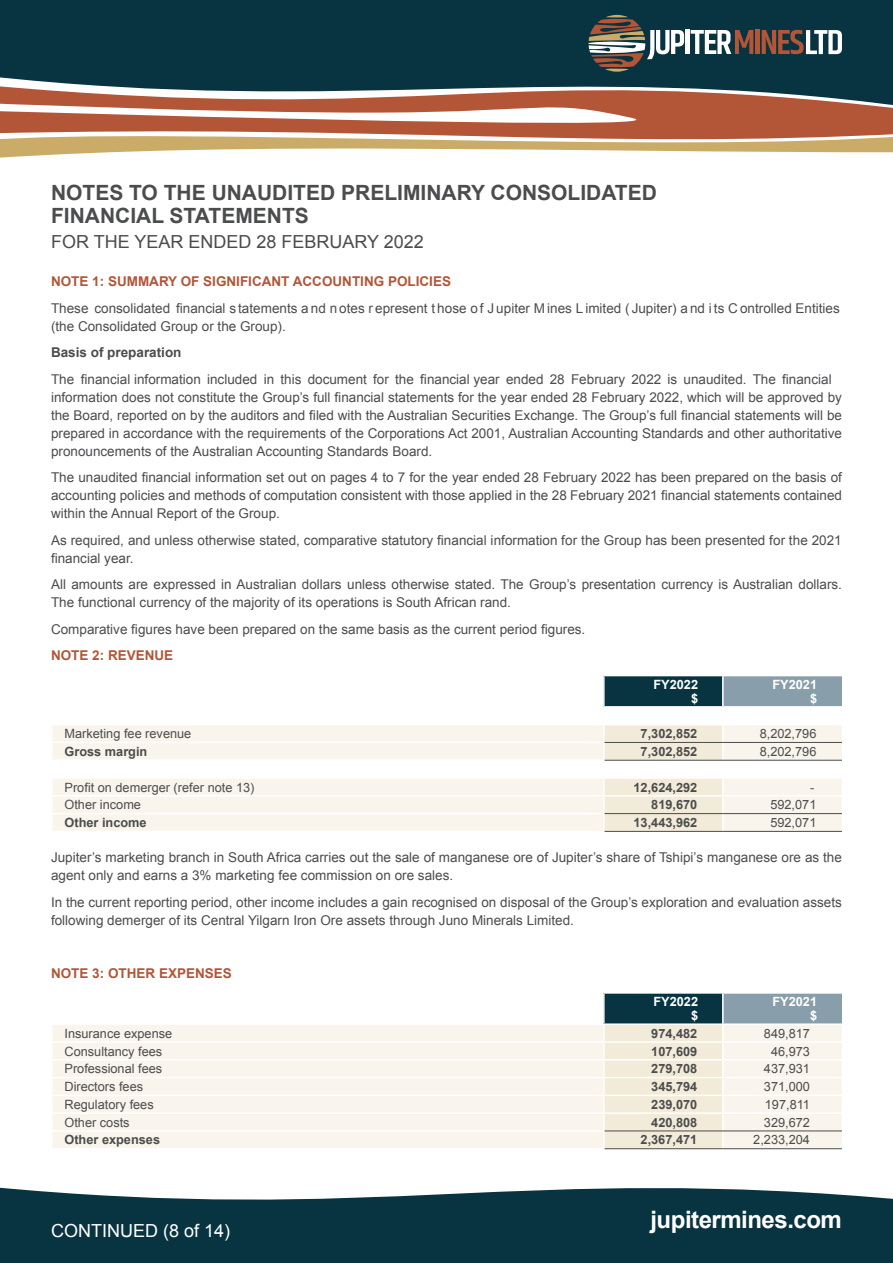
<style>
.page{position:relative;width:893px;height:1263px;background:#fff}
.page>*{position:absolute;margin:0;border:0;box-sizing:border-box;transform-origin:0 0}
.t1{font:700 24px "Arial";letter-spacing:-.02em;color:#fff}
.t2{font:700 21px/22.5px "Arial";color:#4b4c4d}
.t3{font:18px "Arial";color:#fff}
.t4{font:18px "Arial";color:#4b4c4d}
.t5{font:13.5px/18px "Arial";color:#4b4c4d}
.t6{font:700 13.5px "Arial";color:#b35537}
.Body_Style{font:12.75px "Arial";color:#4b4c4d}
.Body_Style-2{font:700 12.75px "Arial";color:#4b4c4d}
.Body_Style-3{font:700 12.75px/13.5px "Arial";color:#fff;text-align:right}
.s1{font-weight:700;color:#b35537}
.s2{font-weight:700}
.s3{font-style:inherit}
</style>
<div class="page">
<div style="left:0;top:0;width:893px;height:60px;background:#083441"></div>
<svg style="left:0;top:60px;width:893px;height:38px;background:#3b545b"></svg>
<svg style="left:0;top:98px;width:893px;height:60px"></svg>
<svg style="left:588px;top:15px;width:96px;height:57px;background:#5a6564"></svg>
<div style="left:685px;top:30px;width:5px;height:24px;background:#fff"></div>
<svg style="left:691px;top:30px;width:62px;height:24px"></svg>
<div style="left:755px;top:30px;width:5px;height:24px;background:#b35537"></div>
<svg style="left:762px;top:30px;width:80px;height:24px"></svg>
<div style="left:604px;top:675px;width:119px;height:32px;background:#083441"></div>
<div style="left:723px;top:675px;width:119px;height:32px;background:#889eaa"></div>
<svg style="left:53px;top:725px;width:789px;height:106px;fill:#f9f5ec"></svg>
<hr style="left:604px;top:675px;width:119px;height:1px;background:#fff">
<hr style="left:603px;top:676px;width:2px;height:30px;background:#fff">
<hr style="left:723px;top:675px;width:119px;height:1px;background:#fff">
<hr style="left:722px;top:676px;width:2px;height:30px;background:#fff">
<hr style="left:51px;top:742px;width:554px;height:1px;background:#fff">
<hr style="left:51px;top:759px;width:554px;height:2px;background:#fff">
<hr style="left:51px;top:777px;width:553px;height:2px;background:#fff">
<hr style="left:723px;top:777px;width:119px;height:2px;background:#fff">
<hr style="left:51px;top:795px;width:553px;height:1px;background:#fff">
<hr style="left:723px;top:795px;width:119px;height:1px;background:#fff">
<hr style="left:51px;top:813px;width:554px;height:1px;background:#fff">
<svg style="left:603px;top:725px;width:121px;height:106px"></svg>
<hr style="left:604px;top:706px;width:119px;height:2px;background:#fff">
<hr style="left:723px;top:706px;width:119px;height:2px;background:#fff">
<hr style="left:605px;top:742px;width:118px;height:1px;background:#4b4c4d">
<hr style="left:723px;top:742px;width:119px;height:1px;background:#4b4c4d">
<hr style="left:605px;top:760px;width:118px;height:1px;background:#4b4c4d">
<hr style="left:723px;top:760px;width:119px;height:1px;background:#4b4c4d">
<hr style="left:605px;top:813px;width:118px;height:1px;background:#4b4c4d">
<hr style="left:723px;top:813px;width:119px;height:1px;background:#4b4c4d">
<hr style="left:605px;top:831px;width:118px;height:1px;background:#4b4c4d">
<hr style="left:723px;top:831px;width:119px;height:1px;background:#4b4c4d">
<div style="left:604px;top:993px;width:119px;height:31px;background:#083441"></div>
<div style="left:723px;top:993px;width:119px;height:31px;background:#889eaa"></div>
<div style="left:53px;top:1025px;width:789px;height:123px;background:#f9f5ec"></div>
<hr style="left:604px;top:992px;width:119px;height:2px;background:#fff">
<hr style="left:603px;top:994px;width:2px;height:29px;background:#fff">
<hr style="left:723px;top:992px;width:119px;height:2px;background:#fff">
<hr style="left:722px;top:994px;width:2px;height:29px;background:#fff">
<hr style="left:51px;top:1041px;width:553px;height:2px;background:#fff">
<hr style="left:723px;top:1041px;width:119px;height:2px;background:#fff">
<hr style="left:51px;top:1059px;width:553px;height:1px;background:#fff">
<hr style="left:723px;top:1059px;width:119px;height:1px;background:#fff">
<hr style="left:51px;top:1077px;width:553px;height:1px;background:#fff">
<hr style="left:723px;top:1077px;width:119px;height:1px;background:#fff">
<hr style="left:51px;top:1094px;width:553px;height:2px;background:#fff">
<hr style="left:723px;top:1094px;width:119px;height:2px;background:#fff">
<hr style="left:51px;top:1112px;width:553px;height:2px;background:#fff">
<hr style="left:723px;top:1112px;width:119px;height:2px;background:#fff">
<hr style="left:51px;top:1130px;width:554px;height:2px;background:#fff">
<svg style="left:603px;top:1024px;width:121px;height:124px;background:#f3ebdb"></svg>
<hr style="left:604px;top:1023px;width:119px;height:2px;background:#fff">
<hr style="left:723px;top:1023px;width:119px;height:2px;background:#fff">
<hr style="left:605px;top:1131px;width:118px;height:1px;background:#4b4c4d">
<hr style="left:723px;top:1131px;width:119px;height:1px;background:#4b4c4d">
<hr style="left:605px;top:1148px;width:118px;height:1px;background:#4b4c4d">
<hr style="left:723px;top:1148px;width:119px;height:1px;background:#4b4c4d">
<svg style="left:0;top:1187px;width:893px;height:68px;background:#204853"></svg>
<div style="left:0;top:1255px;width:893px;height:8px;background:#083441"></div>
<p class="t2" style="left:51px;top:182px;width:607px">NOTES TO THE UNAUDITED PRELIMINARY CONSOLIDATED<br>FINANCIAL STATEMENTS</p>
<p class="t4" style="left:51px;top:230px;width:374px">FOR THE YEAR ENDED 28 FEBRUARY 2022</p>
<p class="t5" style="left:51px;top:268px;width:790px;line-height:26.5px"><span class="s1">NOTE 1: SUMMARY OF SIGNIFICANT ACCOUNTING POLICIES<br></span>These consolidated financial s tatements a nd n otes r epresent t hose o f J upiter M ines L imited ( Jupiter) a nd i ts C ontrolled Entities</p>
<p class="t5" style="left:51px;top:313px;width:782px;line-height:26.5px">(the Consolidated Group or the Group).<br><span class="s2">Basis of preparation<br></span>The financial information included in this document for the financial year ended 28 February 2022 is unaudited. The financial</p>
<p class="t5" style="left:51px;top:388px;width:792px;text-align:justify">information does not constitute the Group’s full financial statements for the year ended 28 February 2022, which will be approved by the Board, reported on by the auditors and filed with the Australian Securities Exchange. The Group’s full financial statements will be prepared in accordance with the requirements of the Corporations Act 2001, Australian Accounting Standards and other authoritative pronouncements of the Australian Accounting Standards Board.</p>
<p class="t5" style="left:51px;top:469px;width:792px;text-align:justify">The unaudited financial information set out on pages <span class="s3">4</span> to <span class="s3">7</span> for the year ended 28 February 2022 has been prepared on the basis of accounting policies and methods of computation consistent with those applied in the 28 February 2021 financial statements contained within the Annual Report of the Group.</p>
<p class="t5" style="left:51px;top:531px;width:792px">As required, and unless otherwise stated, comparative statutory financial information for the Group has been presented for the 2021 financial year.</p>
<p class="t5" style="left:51px;top:576px;width:792px">All amounts are expressed in Australian dollars unless otherwise stated. The Group’s presentation currency is Australian dollars.<br>The functional currency of the majority of its operations is South African rand.</p>
<p class="t5" style="left:51px;top:616px;width:536px;line-height:26.5px">Comparative figures have been prepared on the same basis as the current period figures.<br><span class="s1">NOTE 2: REVENUE</span></p>
<p class="Body_Style-3" style="left:653px;top:678px;width:46px">FY2022 $</p>
<p class="Body_Style-3" style="left:772px;top:678px;width:46px">FY2021 $</p>
<p class="Body_Style" style="left:65px;top:725px;width:128px">Marketing fee revenue</p>
<p class="Body_Style-2" style="left:641px;top:725px;width:58px">7,302,852</p>
<p class="Body_Style" style="left:760px;top:725px;width:58px">8,202,796</p>
<p class="Body_Style-2" style="left:65px;top:743px;width:84px">Gross margin</p>
<p class="Body_Style-2" style="left:641px;top:743px;width:58px">7,302,852</p>
<p class="Body_Style" style="left:760px;top:743px;width:58px">8,202,796</p>
<p class="Body_Style" style="left:65px;top:779px;width:191px">Profit on demerger (refer note 13)</p>
<p class="Body_Style-2" style="left:633px;top:779px;width:65px">12,624,292</p>
<p class="Body_Style" style="left:810px;top:779px;width:6px">-</p>
<p class="Body_Style" style="left:65px;top:796px;width:78px">Other income</p>
<p class="Body_Style-2" style="left:651px;top:796px;width:48px">819,670</p>
<p class="Body_Style" style="left:770px;top:796px;width:48px">592,071</p>
<p class="Body_Style-2" style="left:65px;top:814px;width:84px">Other income</p>
<p class="Body_Style-2" style="left:633px;top:814px;width:65px">13,443,962</p>
<p class="Body_Style" style="left:770px;top:814px;width:48px">592,071</p>
<p class="t5" style="left:51px;top:848px;width:792px">Jupiter’s marketing branch in South Africa carries out the sale of manganese ore of Jupiter’s share of Tshipi’s manganese ore as the agent only and earns a 3% marketing fee commission on ore sales.</p>
<p class="t5" style="left:51px;top:893px;width:792px">In the current reporting period, other income includes a gain recognised on disposal of the Group’s exploration and evaluation assets following demerger of its Central Yilgarn Iron Ore assets through Juno Minerals Limited.</p>
<p class="t6" style="left:51px;top:964px;width:182px">NOTE 3: OTHER EXPENSES</p>
<p class="Body_Style-3" style="left:653px;top:996px;width:46px">FY2022 $</p>
<p class="Body_Style-3" style="left:772px;top:996px;width:46px">FY2021 $</p>
<p class="Body_Style" style="left:65px;top:1025px;width:109px">Insurance expense</p>
<p class="Body_Style-2" style="left:651px;top:1025px;width:48px">974,482</p>
<p class="Body_Style" style="left:764px;top:1025px;width:48px">849,817</p>
<p class="Body_Style" style="left:65px;top:1043px;width:99px">Consultancy fees</p>
<p class="Body_Style-2" style="left:651px;top:1043px;width:48px">107,609</p>
<p class="Body_Style" style="left:771px;top:1043px;width:40px">46,973</p>
<p class="Body_Style" style="left:65px;top:1060px;width:99px">Professional fees</p>
<p class="Body_Style-2" style="left:651px;top:1060px;width:48px">279,708</p>
<p class="Body_Style" style="left:764px;top:1060px;width:48px">437,931</p>
<p class="Body_Style" style="left:64px;top:1078px;width:80px">Directors fees</p>
<p class="Body_Style-2" style="left:651px;top:1078px;width:48px">345,794</p>
<p class="Body_Style" style="left:764px;top:1078px;width:48px">371,000</p>
<p class="Body_Style" style="left:64px;top:1096px;width:91px">Regulatory fees</p>
<p class="Body_Style-2" style="left:651px;top:1096px;width:48px">239,070</p>
<p class="Body_Style" style="left:765px;top:1096px;width:47px">197,811</p>
<p class="Body_Style" style="left:64px;top:1114px;width:67px">Other costs</p>
<p class="Body_Style-2" style="left:651px;top:1114px;width:48px">420,808</p>
<p class="Body_Style" style="left:764px;top:1114px;width:48px">329,672</p>
<p class="Body_Style-2" style="left:64px;top:1131px;width:97px">Other expenses</p>
<p class="Body_Style-2" style="left:641px;top:1131px;width:58px">2,367,471</p>
<p class="Body_Style" style="left:753px;top:1132px;width:58px">2,233,204</p>
<p class="t3" style="left:51px;top:1219px;width:181px">CONTINUED (8 of 14)</p>
<p class="t3" style="left:51px;top:1227px;width:181px">CONTINUED (4 of 13)</p>
<p class="t1" style="left:650px;top:1204px;width:193px">jupitermines.com</p>
</div>
